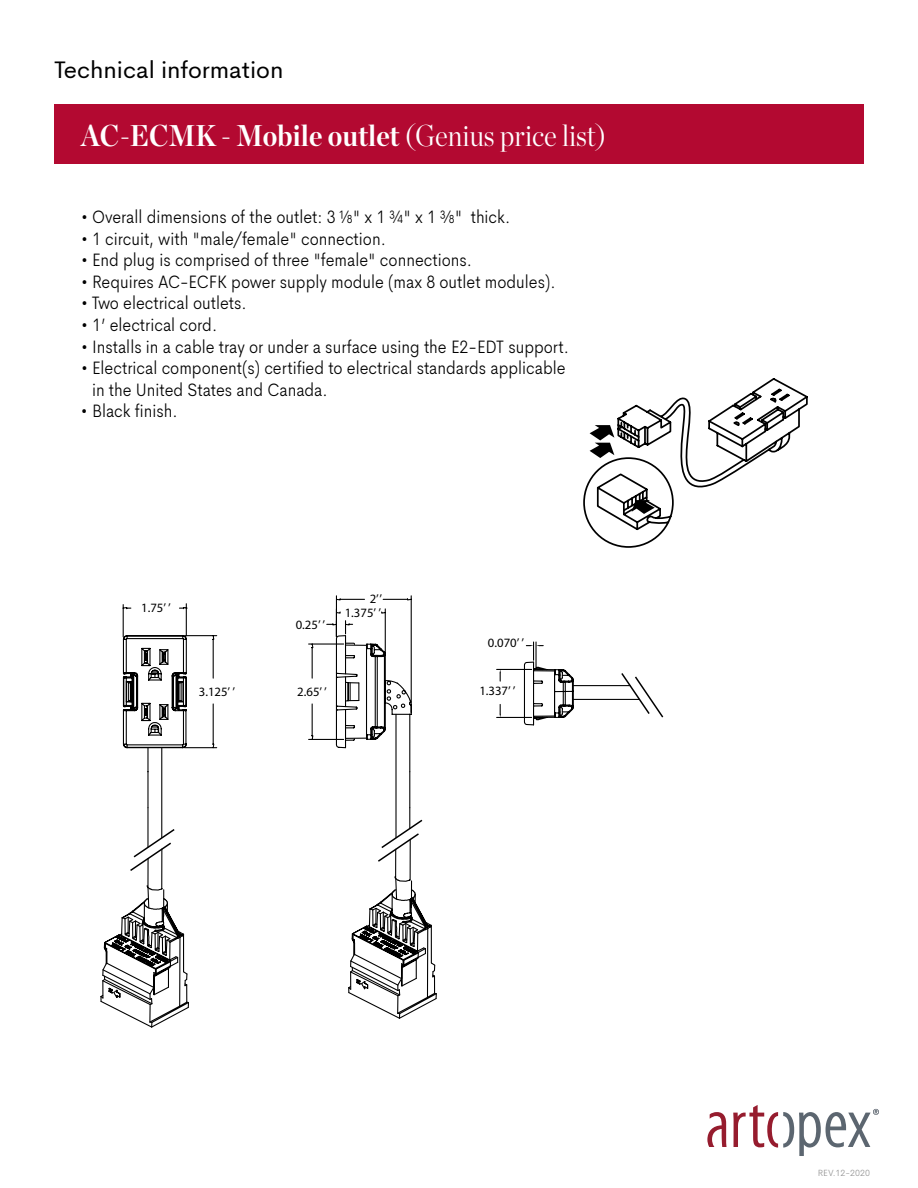
<style>
.page{position:relative;width:918px;height:1188px;background:#fff}
.page>*{position:absolute;margin:0;border:0;box-sizing:border-box;transform-origin:0 0}
.t1{font:700 30px "Chronicle Display";color:#fff;scale:.9 1}
.t2{font:24px "Cerebri Sans";color:#000}
.t3{font:300 18px/21.6px "Cerebri Sans";color:#000;scale:.9 1}
.t4{font:12.75px/13.5px "Myriad Pro";color:#000;text-align:right}
.t5{font:300 9px "Cerebri Sans";color:#929292}
.s1{font-weight:300}
</style>
<div class="page">
<svg style="left:707px;top:1112px;width:20px;height:35px"></svg>
<svg style="left:733px;top:1105px;width:146px;height:51px"></svg>
<svg style="left:583px;top:378px;width:225px;height:170px"></svg>
<svg style="left:556px;top:669px;width:19px;height:49px"></svg>
<hr style="left:573px;top:699px;width:66px;height:1px;background:#000">
<hr style="left:573px;top:685px;width:57px;height:1px;background:#000">
<svg style="left:620px;top:673px;width:44px;height:45px"></svg>
<svg style="left:100px;top:603px;width:456px;height:425px"></svg>
<svg style="left:147px;top:848px;width:291px;height:172px"></svg>
<div style="left:54px;top:105px;width:810px;height:59px;background:#b30931"></div>
<h2 class="t2" style="left:54px;top:51px;width:231px">Technical information</h2>
<h1 class="t1" style="left:81px;top:112px;width:585px">AC-ECMK - Mobile outlet <span class="s1">(Genius price list)</span></h1>
<p class="t3" style="left:81px;top:204px;width:479px">• Overall dimensions of the outlet: 3 1/8" x 1 ¾" x 1 3/8" thick.</p>
<p class="t3" style="left:81px;top:226px;width:340px">• 1 circuit, with "male/female" connection.</p>
<p class="t3" style="left:81px;top:248px;width:436px">• End plug is comprised of three "female" connections.</p>
<p class="t3" style="left:81px;top:269px;width:529px">• Requires AC-ECFK power supply module (max 8 outlet modules).</p>
<p class="t3" style="left:81px;top:291px;width:186px">• Two electrical outlets.</p>
<p class="t3" style="left:81px;top:312px;width:153px">• 1’ electrical cord.</p>
<p class="t3" style="left:81px;top:334px;width:544px">• Installs in a cable tray or under a surface using the E2-EDT support.</p>
<p class="t3" style="left:92px;top:356px;width:528px;text-indent:-11px">• Electrical component(s) certified to electrical standards applicable in the United States and Canada.</p>
<p class="t3" style="left:81px;top:399px;width:109px">• Black finish.</p>
<p class="t4" style="left:141px;top:600px;width:31px">1.75’ ’</p>
<p class="t4" style="left:199px;top:685px;width:38px">3.125’ ’</p>
<p class="t4" style="left:296px;top:618px;width:31px">0.25’ ’</p>
<p class="t4" style="left:345px;top:592px;width:39px">2’’<br>1.375’ ’</p>
<p class="t4" style="left:488px;top:635px;width:38px">0.070’ ’</p>
<p class="t4" style="left:297px;top:685px;width:31px">2.65’ ’</p>
<p class="t4" style="left:479px;top:684px;width:38px">1.337’ ’</p>
<p class="t5" style="left:818px;top:1165px;width:54px">REV.12-2020</p>
</div>
